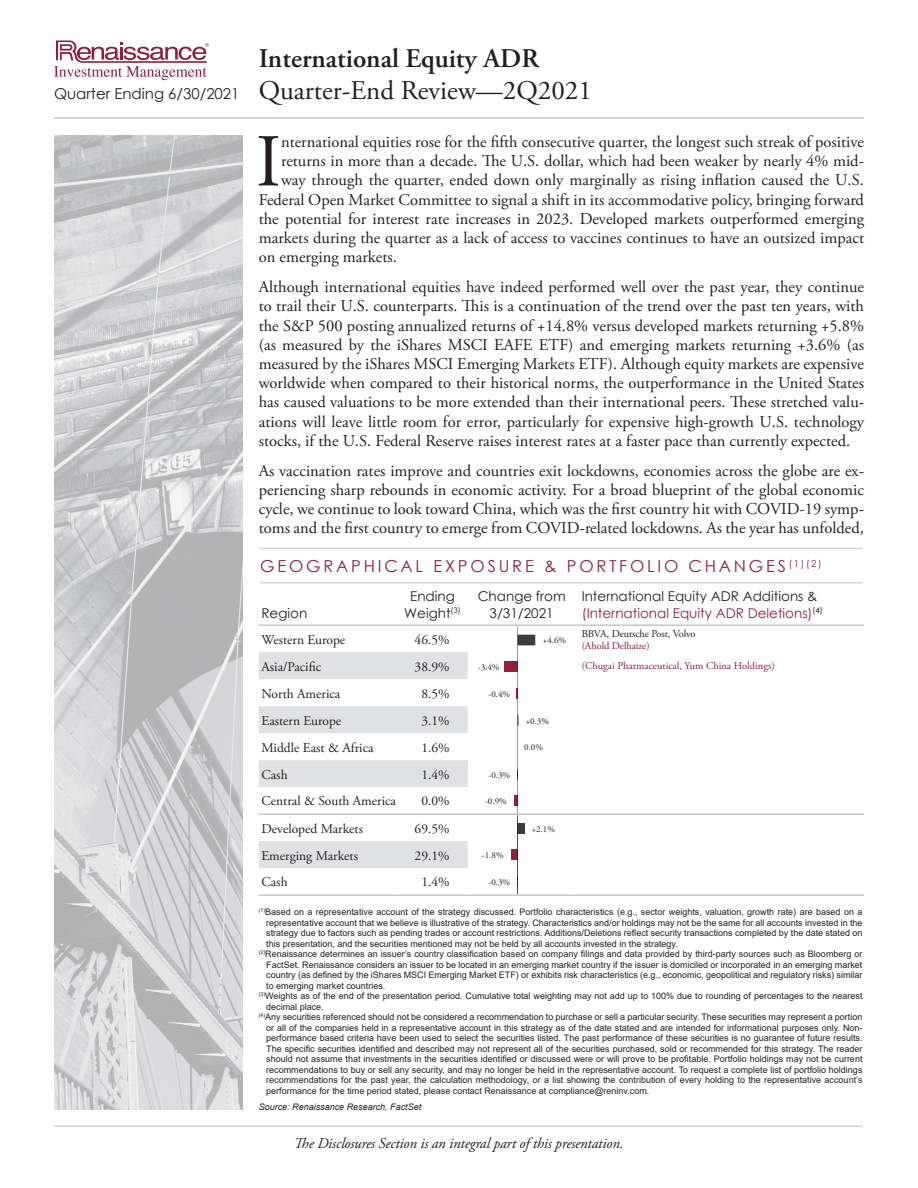
<style>
.page{position:relative;width:918px;height:1188px;background:#fff}
.page>*{position:absolute;margin:0;border:0;box-sizing:border-box;transform-origin:0 0}
.Commentaries_Body{font:74.4px "Adobe Garamond Pro";color:#231f20}
.t1{font:27px/32.4px "Adobe Garamond Pro";color:#231f20}
.Commentaries_Body-2{font:16.5px/19.2px "Adobe Garamond Pro";color:#231f20;text-align:justify}
.t2{font:16.5px "Century Gothic";letter-spacing:.17em;color:#8f1f40}
.t3{font:italic 15px "Adobe Garamond Pro";letter-spacing:-.01em;color:#231f20}
.t4{font:13.5px "Adobe Garamond Pro";color:#231f20}
.t5{font:13.5px/16.2px "Century Gothic";color:#8f1f40}
.t6{font:13.5px/16.2px "Century Gothic";color:#231f20;text-align:center}
.t7{font:10.5px "Adobe Garamond Pro";color:#8f1f40}
.t8{font:10.5px "Adobe Garamond Pro";letter-spacing:-.01em;color:#231f20}
.Page_disclosures{font:9px/10.5px "Arial";color:#231f20;text-align:justify}
.t9{font:9px "Adobe Garamond Pro";color:#231f20}
.t10{font:italic 9px "Arial";color:#231f20}
.s1{font-weight:600}
.s2{font-family:"Century Gothic";font-size:15px}
.s3{color:#231f20}
</style>
<div class="page">
<svg style="left:54px;top:40px;width:155px;height:40px"></svg>
<hr style="left:54px;top:117px;width:810px;height:2px;background:#c5c6c8">
<img style="left:54px;top:135px;width:189px;height:975px">
<hr style="left:54px;top:1125px;width:809px;height:2px;background:#d2d3d5">
<div style="left:504px;top:661px;width:14px;height:11px;background:#94213b"></div>
<hr style="left:514px;top:795px;width:4px;height:11px;background:#94213b">
<svg style="left:516px;top:635px;width:19px;height:91px"></svg>
<hr style="left:517px;top:628px;width:1px;height:186px;background:#231f20">
<svg style="left:259px;top:652px;width:209px;height:216px;fill:#e5e6e8"></svg>
<hr style="left:259px;top:624px;width:139px;height:2px;background:#c5c6c8">
<hr style="left:398px;top:624px;width:70px;height:2px;background:#c5c6c8">
<hr style="left:468px;top:624px;width:108px;height:2px;background:#c5c6c8">
<hr style="left:576px;top:624px;width:288px;height:2px;background:#c5c6c8">
<hr style="left:576px;top:813px;width:288px;height:2px;background:#c5c6c8">
<hr style="left:468px;top:813px;width:108px;height:2px;background:#c5c6c8">
<hr style="left:468px;top:894px;width:108px;height:2px;background:#c5c6c8">
<hr style="left:576px;top:894px;width:288px;height:2px;background:#c5c6c8">
<hr style="left:259px;top:813px;width:139px;height:2px;background:#c5c6c8">
<hr style="left:398px;top:813px;width:70px;height:2px;background:#c5c6c8">
<hr style="left:259px;top:894px;width:139px;height:2px;background:#c5c6c8">
<hr style="left:398px;top:894px;width:70px;height:2px;background:#c5c6c8">
<hr style="left:260px;top:582px;width:603px;height:1px;background:#d2d3d5">
<hr style="left:259px;top:548px;width:604px;height:1px;background:#d2d3d5">
<div style="left:511px;top:850px;width:7px;height:10px;background:#94213b"></div>
<div style="left:518px;top:823px;width:7px;height:11px;background:#3c3c3d"></div>
<hr style="left:517px;top:815px;width:1px;height:79px;background:#231f20">
<h2 class="t1" style="left:54px;top:43px;width:539px;text-indent:205px"><span class="s1">International Equity ADR<br></span><span class="s2">Quarter Ending 6/30/2021</span> Quarter-End Review—2Q2021</h2>
<p class="Commentaries_Body" style="left:256px;top:117px;width:27px">I</p>
<p class="Commentaries_Body-2" style="left:281px;top:133px;width:584px">nternational equities rose for the fifth consecutive quarter, the longest such streak of positive</p>
<p class="Commentaries_Body-2" style="left:281px;top:152px;width:584px">returns in more than a decade. The U.S. dollar, which had been weaker by nearly 4% mid-</p>
<p class="Commentaries_Body-2" style="left:281px;top:171px;width:584px">way through the quarter, ended down only marginally as rising inflation caused the U.S.</p>
<p class="Commentaries_Body-2" style="left:259px;top:190px;width:607px">Federal Open Market Committee to signal a shift in its accommodative policy, bringing forward</p>
<p class="Commentaries_Body-2" style="left:259px;top:210px;width:607px">the potential for interest rate increases in 2023. Developed markets outperformed emerging</p>
<p class="Commentaries_Body-2" style="left:259px;top:229px;width:607px">markets during the quarter as a lack of access to vaccines continues to have an outsized impact</p>
<p class="Commentaries_Body-2" style="left:259px;top:248px;width:140px">on emerging markets.</p>
<p class="Commentaries_Body-2" style="left:259px;top:278px;width:607px">Although international equities have indeed performed well over the past year, they continue to trail their U.S. counterparts. This is a continuation of the trend over the past ten years, with the S&amp;P 500 posting annualized returns of +14.8% versus developed markets returning +5.8% (as measured by the iShares MSCI EAFE ETF) and emerging markets returning +3.6% (as measured by the iShares MSCI Emerging Markets ETF). Although equity markets are expensive worldwide when compared to their historical norms, the outperformance in the United States has caused valuations to be more extended than their international peers. These stretched valu&shy;ations will leave little room for error, particularly for expensive high-growth U.S. technology stocks, if the U.S. Federal Reserve raises interest rates at a faster pace than currently expected.</p>
<p class="Commentaries_Body-2" style="left:259px;top:462px;width:607px">As vaccination rates improve and countries exit lockdowns, economies across the globe are ex&shy;periencing sharp rebounds in economic activity. For a broad blueprint of the global economic cycle, we continue to look toward China, which was the first country hit with COVID-19 symp&shy;toms and the first country to emerge from COVID-related lockdowns. As the year has unfolded,</p>
<p class="t2" style="left:260px;top:555px;width:563px">GEOGRAPHICAL EXPOSURE &amp; PORTFOLIO CHANGES <sup>(1)(2)</sup></p>
<p class="t6" style="left:261px;top:604px;width:47px">Region</p>
<p class="t6" style="left:404px;top:588px;width:58px">Ending<br>Weight<sup>(3)</sup></p>
<p class="t6" style="left:478px;top:588px;width:90px">Change from<br>3/31/2021</p>
<p class="t5" style="left:582px;top:588px;width:243px"><span class="s3">International Equity ADR Additions &amp; </span>(International Equity ADR Deletions)<sup>(4)</sup></p>
<p class="t4" style="left:261px;top:632px;width:85px">Western Europe</p>
<p class="t4" style="left:415px;top:632px;width:37px">46.5%</p>
<p class="t9" style="left:543px;top:634px;width:25px">+4.6%</p>
<p class="t8" style="left:582px;top:627px;width:115px">BBVA, Deutsche Post, Volvo</p>
<p class="t7" style="left:582px;top:639px;width:70px">(Ahold Delhaize)</p>
<p class="t4" style="left:261px;top:658px;width:61px">Asia/Pacific</p>
<p class="t4" style="left:415px;top:658px;width:37px">38.9%</p>
<p class="t7" style="left:582px;top:660px;width:195px">(Chugai Pharmaceutical, Yum China Holdings)</p>
<p class="t4" style="left:261px;top:685px;width:80px">North America</p>
<p class="t4" style="left:421px;top:685px;width:30px">8.5%</p>
<p class="t4" style="left:261px;top:712px;width:81px">Eastern Europe</p>
<p class="t4" style="left:421px;top:712px;width:30px">3.1%</p>
<p class="t4" style="left:261px;top:739px;width:114px">Middle East &amp; Africa</p>
<p class="t4" style="left:421px;top:739px;width:30px">1.6%</p>
<p class="t4" style="left:261px;top:766px;width:28px">Cash</p>
<p class="t4" style="left:421px;top:766px;width:30px">1.4%</p>
<p class="t4" style="left:261px;top:793px;width:136px">Central &amp; South America</p>
<p class="t4" style="left:421px;top:793px;width:30px">0.0%</p>
<p class="t4" style="left:261px;top:821px;width:103px">Developed Markets</p>
<p class="t4" style="left:415px;top:821px;width:37px">69.5%</p>
<p class="t4" style="left:261px;top:847px;width:98px">Emerging Markets</p>
<p class="t4" style="left:415px;top:847px;width:37px">29.1%</p>
<p class="t4" style="left:261px;top:874px;width:28px">Cash</p>
<p class="t4" style="left:421px;top:874px;width:30px">1.4%</p>
<p class="t9" style="left:478px;top:662px;width:23px">-3.4%</p>
<p class="t9" style="left:488px;top:689px;width:23px">-0.4%</p>
<p class="t9" style="left:526px;top:715px;width:25px">+0.3%</p>
<p class="t9" style="left:524px;top:742px;width:20px">0.0%</p>
<p class="t9" style="left:488px;top:770px;width:23px">-0.3%</p>
<p class="t9" style="left:485px;top:795px;width:23px">-0.9%</p>
<p class="t9" style="left:532px;top:824px;width:25px">+2.1%</p>
<p class="t9" style="left:482px;top:850px;width:23px">-1.8%</p>
<p class="t9" style="left:488px;top:877px;width:23px">-0.3%</p>
<p class="Page_disclosures" style="left:266px;top:907px;width:598px;text-indent:-8px"><sup>(1)</sup>Based on a representative account of the strategy discussed. Portfolio characteristics (e.g., sector weights, valuation, growth rate) are based on a representative account that we believe is illustrative of the strategy. Characteristics and/or holdings may not be the same for all accounts invested in the strategy due to factors such as pending trades or account restrictions. Additions/Deletions reflect security transactions completed by the date stated on this presentation, and the securities mentioned may not be held by all accounts invested in the strategy.</p>
<p class="Page_disclosures" style="left:266px;top:949px;width:598px;text-indent:-8px"><sup>(2)</sup>Renaissance determines an issuer’s country classification based on company filings and data provided by third-party sources such as Bloomberg or FactSet. Renaissance considers an issuer to be located in an emerging market country if the issuer is domiciled or incorporated in an emerging market country (as defined by the iShares MSCI Emerging Market ETF) or exhibits risk characteristics (e.g., economic, geopolitical and regulatory risks) similar to emerging market countries.</p>
<p class="Page_disclosures" style="left:266px;top:991px;width:598px;text-indent:-8px"><sup>(3)</sup>Weights as of the end of the presentation period. Cumulative total weighting may not add up to 100% due to rounding of percentages to the nearest decimal place.</p>
<p class="Page_disclosures" style="left:266px;top:1012px;width:598px;text-indent:-8px"><sup>(4)</sup>Any securities referenced should not be considered a recommendation to purchase or sell a particular security. These securities may represent a portion or all of the companies held in a representative account in this strategy as of the date stated and are intended for informational purposes only. Non&shy;performance based criteria have been used to select the securities listed. The past performance of these securities is no guarantee of future results.<br>The specific securities identified and described may not represent all of the securities purchased, sold or recommended for this strategy. The reader should not assume that investments in the securities identified or discussed were or will prove to be profitable. Portfolio holdings may not be current recommendations to buy or sell any security, and may no longer be held in the representative account. To request a complete list of portfolio holdings recommendations for the past year, the calculation methodology, or a list showing the contribution of every holding to the representative account’s performance for the time period stated, please contact Renaissance at compliance@reninv.com.</p>
<p class="t10" style="left:259px;top:1101px;width:164px">Source: Renaissance Research, FactSet</p>
<p class="t3" style="left:294px;top:1134px;width:331px">The Disclosures Section is an integral part of this presentation.</p>
</div>
